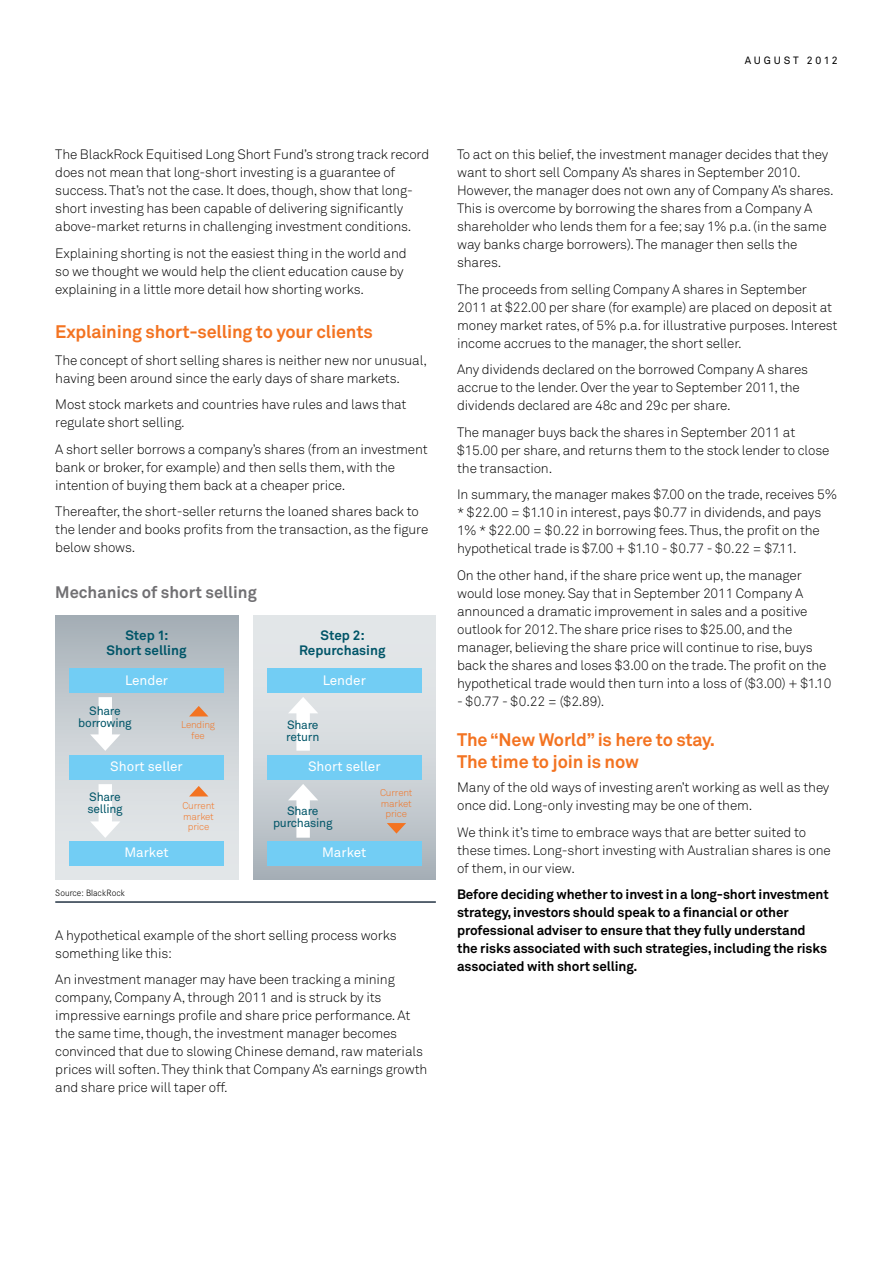
<style>
.page{position:relative;width:893px;height:1263px;background:#fff}
.page>*{position:absolute;margin:0;border:0;box-sizing:border-box;transform-origin:0 0}
.t1{font:700 18px/22.5px "Akkurat Pro";letter-spacing:-.01em;color:#f37321}
.t2{font:700 16.5px "Akkurat Pro";color:#717073}
.t3{font:13.5px/18px "Akkurat Light Pro";letter-spacing:-.01em;color:#000}
.t4{font:700 13.5px/18px "Akkurat Pro";letter-spacing:-.01em;color:#000}
.t5{font:13.5px "Akkurat Pro";color:#fff}
.t6{font:700 13.5px/15px "Akkurat Pro";color:#005568;text-align:center}
.t7{font:12px/12px "Akkurat Pro";letter-spacing:-.02em;color:#005568;text-align:center}
.t8{font:10.5px "Akkurat Pro";letter-spacing:.26em;color:#000}
.t9{font:9.75px/10.5px "Akkurat Light Pro";letter-spacing:-.02em;color:#f37321;text-align:center}
.t10{font:300 9.75px "Corporate SBQ";color:#000}
.t11{font:300 9px "Corporate SBQ";color:#000}
.s1{font-weight:500}
</style>
<div class="page">
<hr style="left:55px;top:901px;width:381px;height:2px;background:#243444">
<div style="left:55px;top:616px;width:183px;height:263px;background:linear-gradient(to bottom,#acb5bb,#eceff0)"></div>
<div style="left:253px;top:616px;width:183px;height:263px;background:linear-gradient(to bottom,#eef0f2,#b1bac0)"></div>
<div style="left:69px;top:668px;width:155px;height:25px;background:#72cdf4"></div>
<div style="left:69px;top:755px;width:155px;height:24px;background:#72cdf4"></div>
<div style="left:69px;top:841px;width:155px;height:25px;background:#72cdf4"></div>
<svg style="left:90px;top:697px;width:30px;height:54px"></svg>
<svg style="left:90px;top:784px;width:30px;height:54px"></svg>
<svg style="left:189px;top:706px;width:19px;height:10px"></svg>
<svg style="left:189px;top:786px;width:19px;height:10px"></svg>
<div style="left:267px;top:668px;width:155px;height:25px;background:#72cdf4"></div>
<div style="left:267px;top:755px;width:155px;height:24px;background:#72cdf4"></div>
<div style="left:267px;top:841px;width:155px;height:25px;background:#72cdf4"></div>
<svg style="left:288px;top:697px;width:30px;height:54px"></svg>
<svg style="left:288px;top:784px;width:30px;height:54px"></svg>
<svg style="left:387px;top:823px;width:19px;height:10px"></svg>
<p class="t8" style="left:745px;top:54px;width:94px">AUGUST 2012</p>
<p class="t3" style="left:457px;top:146px;width:378px">To act on this belief, the investment manager decides that they want to short sell Company A’s shares in September 2010.<br>However, the manager does not own any of Company A’s shares.<br>This is overcome by borrowing the shares from a Company A shareholder who lends them for a fee; say 1% p.a. (in the same way banks charge borrowers). The manager then sells the shares.</p>
<p class="t3" style="left:457px;top:280px;width:382px">The proceeds from selling Company A shares in September 2011 at $22.00 per share (for example) are placed on deposit at money market rates, of 5% p.a. for illustrative purposes. Interest income accrues to the manager, the short seller.</p>
<p class="t3" style="left:457px;top:361px;width:353px">Any dividends declared on the borrowed Company A shares accrue to the lender. Over the year to September 2011, the dividends declared are 48c and 29c per share.</p>
<p class="t3" style="left:457px;top:423px;width:374px">The manager buys back the shares in September 2011 at $15.00 per share, and returns them to the stock lender to close the transaction.</p>
<p class="t3" style="left:457px;top:486px;width:382px">In summary, the manager makes $7.00 on the trade, receives 5% * $22.00 = $1.10 in interest, pays $0.77 in dividends, and pays 1% * $22.00 = $0.22 in borrowing fees. Thus, the profit on the hypothetical trade is $7.00 + $1.10 - $0.77 - $0.22 = $7.11.</p>
<p class="t3" style="left:457px;top:566px;width:376px">On the other hand, if the share price went up, the manager would lose money. Say that in September 2011 Company A announced a dramatic improvement in sales and a positive outlook for 2012. The share price rises to $25.00, and the manager, believing the share price will continue to rise, buys back the shares and loses $3.00 on the trade. The profit on the hypothetical trade would then turn into a loss of ($3.00) + $1.10</p>
<p class="t3" style="left:457px;top:692px;width:149px">- $0.77 - $0.22 = ($2.89).</p>
<h1 class="t1" style="left:457px;top:728px;width:259px">The “New World” is here to stay.<br>The time to join is now</h1>
<p class="t3" style="left:457px;top:779px;width:374px">Many of the old ways of investing aren’t working as well as they once did. Long-only investing may be one of them.</p>
<p class="t3" style="left:457px;top:823px;width:375px">We think it’s time to embrace ways that are better suited to these times. Long-short investing with Australian shares is one of them, in our view.</p>
<p class="t4" style="left:457px;top:886px;width:373px">Before deciding whether to invest in a long-short investment strategy, investors should speak to a financial or other professional adviser to ensure that they fully understand the risks associated with such strategies, including the risks associated with short selling.</p>
<p class="t3" style="left:55px;top:146px;width:375px">The BlackRock Equitised Long Short Fund’s strong track record does not mean that long-short investing is a guarantee of success. That’s not the case. It does, though, show that long&shy;short investing has been capable of delivering significantly above-market returns in challenging investment conditions.</p>
<p class="t3" style="left:55px;top:244px;width:353px">Explaining shorting is not the easiest thing in the world and so we thought we would help the client education cause by explaining in a little more detail how shorting works.</p>
<h1 class="t1" style="left:55px;top:321px;width:319px">Explaining short-selling to your clients</h1>
<p class="t3" style="left:55px;top:351px;width:373px">The concept of short selling shares is neither new nor unusual, having been around since the early days of share markets.</p>
<p class="t3" style="left:55px;top:396px;width:353px">Most stock markets and countries have rules and laws that regulate short selling.</p>
<p class="t3" style="left:55px;top:440px;width:374px">A short seller borrows a company’s shares (from an investment bank or broker, for example) and then sells them, with the intention of buying them back at a cheaper price.</p>
<p class="t3" style="left:55px;top:503px;width:375px">Thereafter, the short-seller returns the loaned shares back to the lender and books profits from the transaction, as the figure below shows.</p>
<p class="t2" style="left:55px;top:582px;width:203px">Mechanics of short selling</p>
<p class="t6" style="left:107px;top:628px;width:81px">Step 1:<br>Short selling</p>
<p class="t6" style="left:299px;top:628px;width:88px">Step 2:<br>Repurchasing</p>
<p class="t5" style="left:125px;top:672px;width:45px">Lender</p>
<p class="t5" style="left:323px;top:672px;width:45px">Lender</p>
<p class="t7" style="left:78px;top:705px;width:55px">Share borrowing</p>
<p class="t7" style="left:286px;top:719px;width:35px;text-align:left">Share return</p>
<p class="t9" style="left:181px;top:720px;width:36px">Lending fee</p>
<p class="t5" style="left:110px;top:758px;width:74px">Short seller</p>
<p class="t5" style="left:308px;top:758px;width:74px">Short seller</p>
<p class="t9" style="left:380px;top:788px;width:34px">Current market price</p>
<p class="t7" style="left:87px;top:791px;width:37px;text-align:left">Share selling</p>
<p class="t9" style="left:182px;top:801px;width:34px">Current market price</p>
<p class="t7" style="left:273px;top:805px;width:61px">Share purchasing</p>
<p class="t5" style="left:124px;top:845px;width:46px">Market</p>
<p class="t5" style="left:322px;top:845px;width:46px">Market</p>
<p class="t11" style="left:55px;top:888px;width:72px">Source: BlackRock</p>
<p class="t3" style="left:55px;top:926px;width:343px">A hypothetical example of the short selling process works something like this:</p>
<p class="t3" style="left:55px;top:971px;width:374px">An investment manager may have been tracking a mining company, Company A, through 2011 and is struck by its impressive earnings profile and share price performance. At the same time, though, the investment manager becomes convinced that due to slowing Chinese demand, raw materials prices will soften. They think that Company A’s earnings growth and share price will taper off.</p>
<p class="t10" style="left:367px;top:1043px;width:96px">Australian Equities <span class="s1">30%</span></p>
</div>
